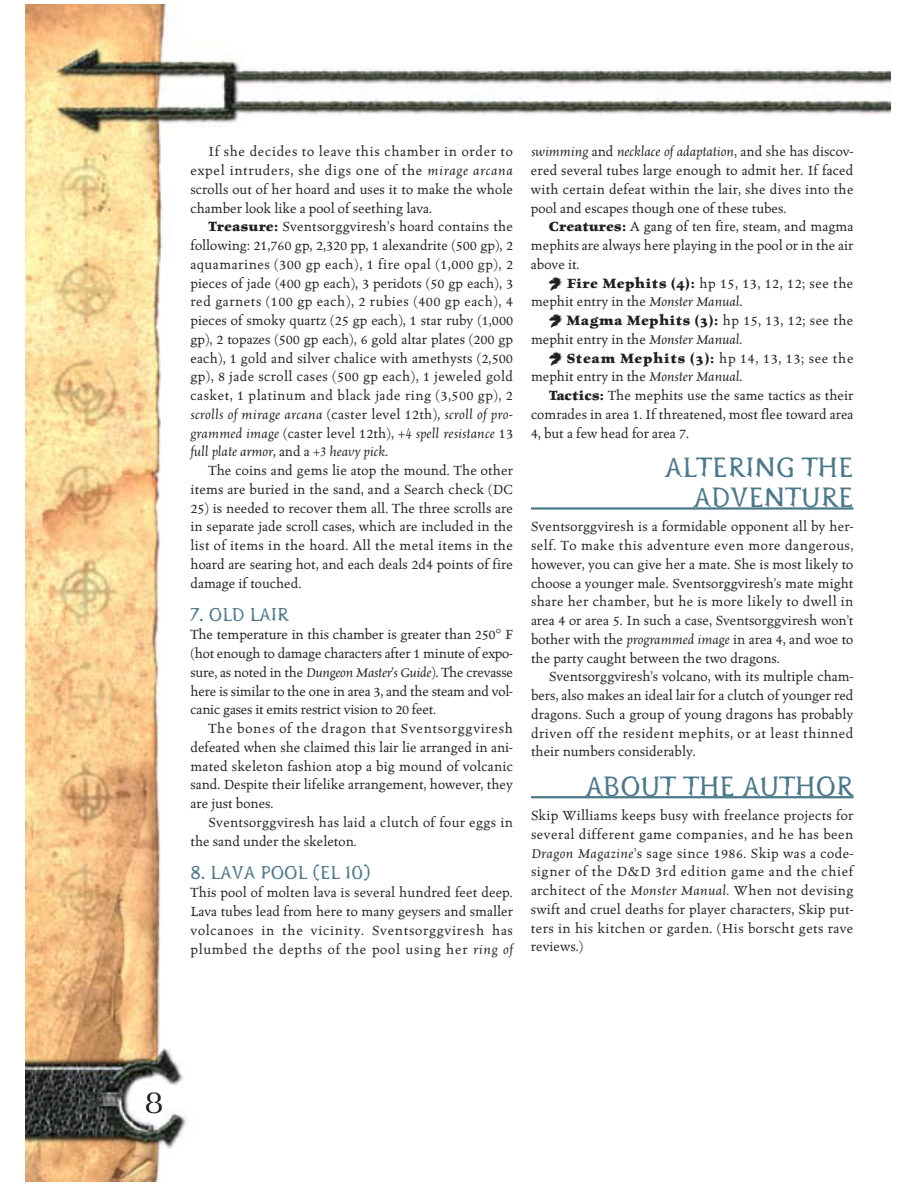
<style>
.page{position:relative;width:918px;height:1188px;background:#fff}
.page>*{position:absolute;margin:0;border:0;box-sizing:border-box;transform-origin:0 0}
.t1{font:34.5px "Alchemy Gold A24";color:#231f1f}
.t2{font:27px/30px "Pterra dactyl";color:#4c788b;text-align:right}
.t3{font:18px "Pterra dactyl";color:#4c788b}
.t4{font:500 15px/18.8px "Celestia Antiqua";color:#231f1f;text-align:justify}
.t5{font:500 15px/18.8px "Celestia Antiqua";letter-spacing:.02em;color:#231f1f}
.s1{font-style:italic}
.s2{font-weight:700}
</style>
<div class="page">
<img style="left:26px;top:4px;width:865px;height:1178px">
<hr style="left:531px;top:507px;width:323px;height:3px;background:#4c788b">
<hr style="left:531px;top:796px;width:323px;height:2px;background:#4c788b">
<svg style="left:496px;top:629px;width:5px;height:5px"></svg>
<svg style="left:549px;top:276px;width:13px;height:14px"></svg>
<svg style="left:549px;top:313px;width:13px;height:15px"></svg>
<svg style="left:549px;top:351px;width:13px;height:14px"></svg>
<p class="t4" style="left:190px;top:143px;width:324px;text-indent:18px">If she decides to leave this chamber in order to expel intruders, she digs one of the <span class="s1">mirage arcana </span>scrolls out of her hoard and uses it to make the whole chamber look like a pool of seething lava.</p>
<p class="t4" style="left:190px;top:218px;width:324px;text-indent:18px"><span class="s2">Treasure:</span> Sventsorggviresh’s hoard contains the following: 21,760 gp, 2,320 pp, 1 alexandrite (500 gp), 2 aquamarines (300 gp each), 1 fire opal (1,000 gp), 2 pieces of jade (400 gp each), 3 peridots (50 gp each), 3 red garnets (100 gp each), 2 rubies (400 gp each), 4 pieces of smoky quartz (25 gp each), 1 star ruby (1,000 gp), 2 topazes (500 gp each), 6 gold altar plates (200 gp each), 1 gold and silver chalice with amethysts (2,500 gp), 8 jade scroll cases (500 gp each), 1 jeweled gold casket, 1 platinum and black jade ring (3,500 gp), 2 <span class="s1">scrolls of mirage arcana</span> (caster level 12th)<span class="s1">, scroll of pro&shy;grammed image</span> (caster level 12th), <span class="s1">+4 spell resistance</span> 13 <span class="s1">full plate armor,</span> and a <span class="s1">+3 heavy pick.</span></p>
<p class="t4" style="left:190px;top:462px;width:324px;text-align:right">The coins and gems lie atop the mound. The other items are buried in the sand, and a Search check (DC</p>
<p class="t4" style="left:190px;top:500px;width:324px">25) is needed to recover them all. The three scrolls are in separate jade scroll cases, which are included in the list of items in the hoard. All the metal items in the hoard are searing hot, and each deals 2d4 points of fire damage if touched.</p>
<p class="t3" style="left:190px;top:608px;width:100px">7. OLD LAIR</p>
<p class="t4" style="left:190px;top:626px;width:324px">The temperature in this chamber is greater than 250 F (hot enough to damage characters after 1 minute of expo&shy;sure, as noted in the <span class="s1">Dungeon Master’s Guide</span>). The crevasse here is similar to the one in area 3, and the steam and vol&shy;canic gases it emits restrict vision to 20 feet.</p>
<p class="t4" style="left:190px;top:720px;width:324px;text-indent:18px">The bones of the dragon that Sventsorggviresh defeated when she claimed this lair lie arranged in ani&shy;mated skeleton fashion atop a big mound of volcanic sand. Despite their lifelike arrangement, however, they are just bones.</p>
<p class="t5" style="left:190px;top:814px;width:324px;text-indent:18px">Sventsorggviresh has laid a clutch of four eggs in the sand under the skeleton.</p>
<p class="t3" style="left:190px;top:866px;width:182px">8. LAVA POOL (EL 10)</p>
<p class="t4" style="left:190px;top:884px;width:324px">This pool of molten lava is several hundred feet deep.<br>Lava tubes lead from here to many geysers and smaller volcanoes in the vicinity. Sventsorggviresh has plumbed the depths of the pool using her <span class="s1">ring of</span></p>
<p class="t4" style="left:531px;top:143px;width:324px"><span class="s1">swimming</span> and <span class="s1">necklace of adaptation</span>, and she has discov&shy;ered several tubes large enough to admit her. If faced with certain defeat within the lair, she dives into the pool and escapes though one of these tubes.</p>
<p class="t4" style="left:531px;top:218px;width:324px;text-indent:18px"><span class="s2">Creatures:</span> A gang of ten fire, steam, and magma mephits are always here playing in the pool or in the air above it.</p>
<p class="t4" style="left:531px;top:275px;width:324px;text-indent:36px"><span class="s2">Fire Mephits (4):</span> hp 15, 13, 12, 12; see the mephit entry in the <span class="s1">Monster Manual</span>.</p>
<p class="t4" style="left:531px;top:312px;width:324px;text-indent:36px"><span class="s2">Magma Mephits (3):</span> hp 15, 13, 12; see the mephit entry in the <span class="s1">Monster Manual</span>.</p>
<p class="t4" style="left:531px;top:350px;width:324px;text-indent:36px"><span class="s2">Steam Mephits (3):</span> hp 14, 13, 13; see the mephit entry in the <span class="s1">Monster Manual</span>.</p>
<p class="t4" style="left:531px;top:387px;width:324px;text-indent:18px"><span class="s2">Tactics:</span> The mephits use the same tactics as their comrades in area 1. If threatened, most flee toward area 4, but a few head for area 7.</p>
<h2 class="t2" style="left:665px;top:456px;width:190px">ALTERING THE<br>ADVENTURE</h2>
<p class="t4" style="left:531px;top:518px;width:324px">Sventsorggviresh is a formidable opponent all by her&shy;self. To make this adventure even more dangerous, however, you can give her a mate. She is most likely to choose a younger male. Sventsorggviresh’s mate might share her chamber, but he is more likely to dwell in area 4 or area 5. In such a case, Sventsorggviresh won’t bother with the <span class="s1">programmed image</span> in area 4, and woe to the party caught between the two dragons.</p>
<p class="t4" style="left:531px;top:668px;width:324px;text-indent:18px">Sventsorggviresh’s volcano, with its multiple cham&shy;bers, also makes an ideal lair for a clutch of younger red dragons. Such a group of young dragons has probably driven off the resident mephits, or at least thinned their numbers considerably.</p>
<h2 class="t2" style="left:585px;top:774px;width:270px">ABOUT THE AUTHOR</h2>
<p class="t4" style="left:531px;top:807px;width:324px">Skip Williams keeps busy with freelance projects for several different game companies, and he has been <span class="s1">Dragon Magazine</span>’s sage since 1986. Skip was a code&shy;signer of the D&amp;D 3rd edition game and the chief architect of the <span class="s1">Monster Manual</span>. When not devising swift and cruel deaths for player characters, Skip put&shy;ters in his kitchen or garden. (His borscht gets rave reviews.)</p>
<h1 class="t1" style="left:144px;top:1081px;width:22px">8</h1>
</div>
